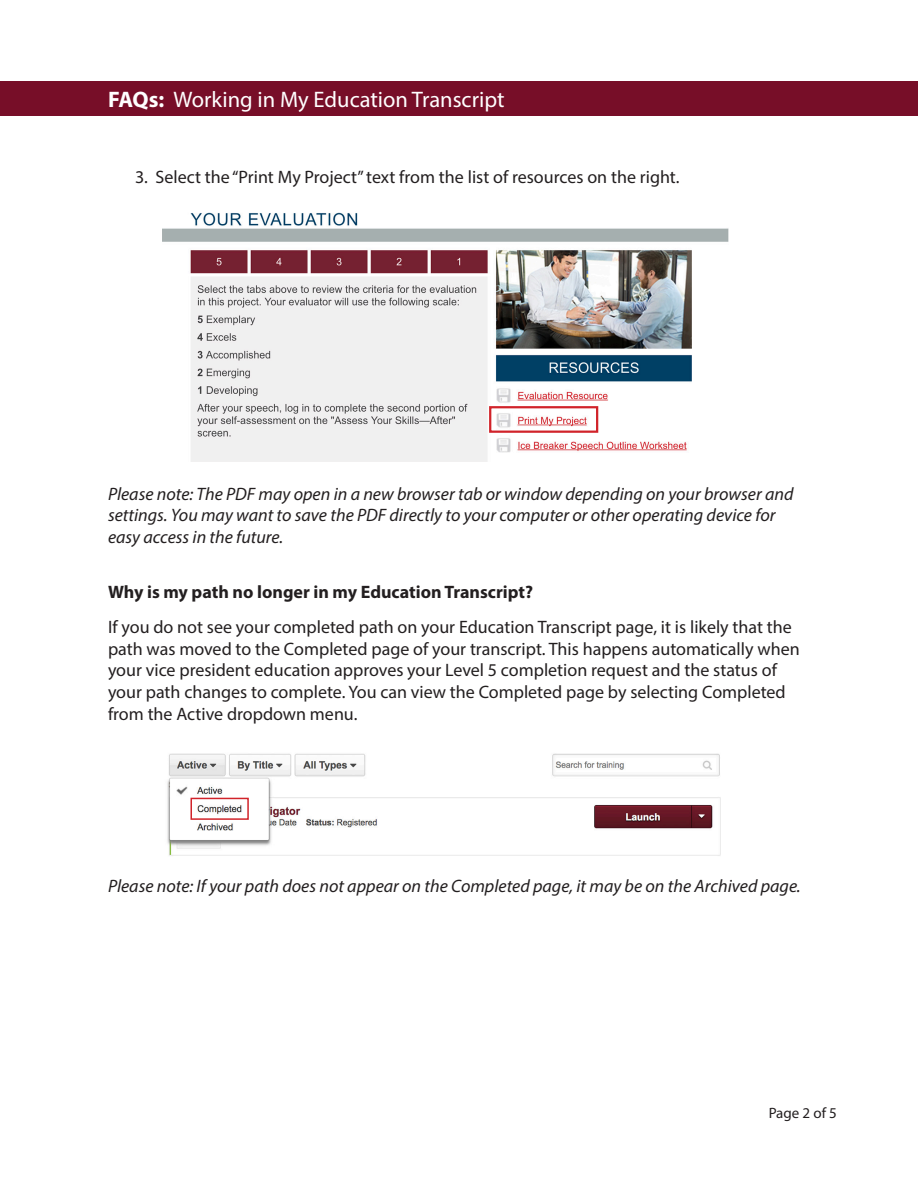
<style>
.page{position:relative;width:918px;height:1188px;background:#fff}
.page>*{position:absolute;margin:0;border:0;box-sizing:border-box;transform-origin:0 0}
.t1{font:22.5px "Myriad Pro";color:#fff}
.body{font:18px/21.6px "Myriad Pro";color:#231f20}
.italic{font:italic 18px/21.6px "Myriad Pro";color:#231f20}
.numbered_steps{font:18px "Myriad Pro";color:#231f20}
.questions{font:700 18px "Myriad Pro";color:#231f20}
.t2{font:15px "Myriad Pro";color:#231f20}
.s1{font-weight:700}
</style>
<div class="page">
<div style="left:0;top:81px;width:918px;height:35px;background:#770e28"></div>
<img style="left:162px;top:212px;width:567px;height:249px">
<div style="left:489px;top:406px;width:109px;height:27px;border:2px solid #d1232a"></div>
<img style="left:167px;top:753px;width:554px;height:103px">
<div style="left:190px;top:798px;width:59px;height:22px;border:2px solid #d1232a"></div>
<p class="t1" style="left:108px;top:85px;width:398px"><span class="s1">FAQs:</span> Working in My Education Transcript</p>
<p class="numbered_steps" style="left:135px;top:166px;width:546px">3. Select the “Print My Project” text from the list of resources on the right.</p>
<p class="italic" style="left:108px;top:482px;width:687px">Please note: The PDF may open in a new browser tab or window depending on your browser and settings. You may want to save the PDF directly to your computer or other operating device for easy access in the future.</p>
<p class="questions" style="left:108px;top:580px;width:427px">Why is my path no longer in my Education Transcript?</p>
<p class="body" style="left:108px;top:616px;width:693px">If you do not see your completed path on your Education Transcript page, it is likely that the path was moved to the Completed page of your transcript. This happens automatically when your vice president education approves your Level 5 completion request and the status of your path changes to complete. You can view the Completed page by selecting Completed from the Active dropdown menu.</p>
<p class="italic" style="left:108px;top:874px;width:694px">Please note: If your path does not appear on the Completed page, it may be on the Archived page.</p>
<p class="t2" style="left:769px;top:1104px;width:70px">Page 2 of 5</p>
</div>
